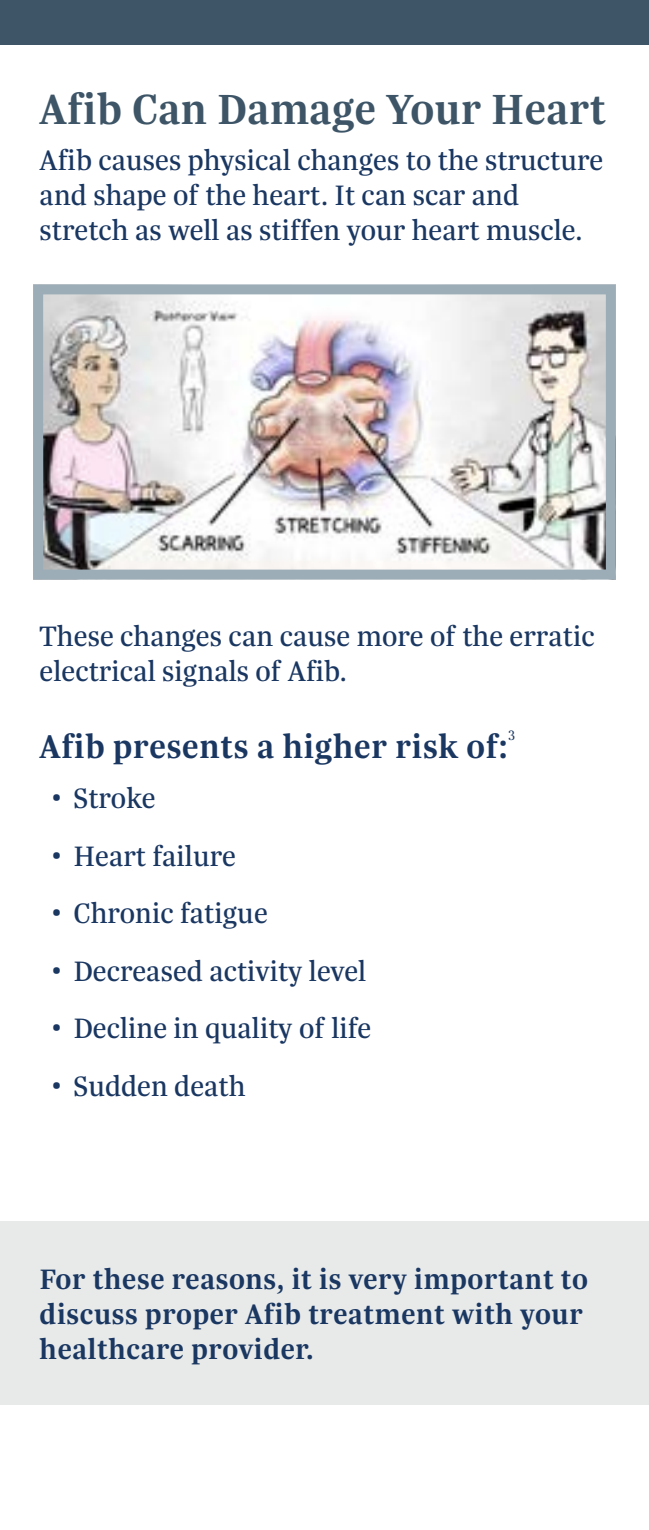
<style>
.page{position:relative;width:649px;height:1530px;background:#fff}
.page>*{position:absolute;margin:0;border:0;box-sizing:border-box;transform-origin:0 0}
.t1{font:600 45px "Trola";letter-spacing:.01em;color:#3d5567}
.t2{font:600 35px "Trola";letter-spacing:.02em;color:#1a3762}
.t3{font:30px/35px "Trola";color:#1a3762}
.t4{font:600 30px/35px "Trola";letter-spacing:.02em;color:#1a3762}
.t5{font:300 14.5px "Trola";color:#1a3762}
</style>
<div class="page">
<div style="left:0;top:0;width:648px;height:45px;background:#3d5567"></div>
<img style="left:44px;top:295px;width:560px;height:274px">
<div style="left:33px;top:284px;width:582px;height:296px;border:10px solid #9cadb7"></div>
<div style="left:0;top:1221px;width:648px;height:184px;background:#e8eaea"></div>
<h1 class="t1" style="left:40px;top:79px;width:567px">Afib Can Damage Your Heart</h1>
<p class="t3" style="left:40px;top:142px;width:564px">Afib causes physical changes to the structure and shape of the heart. It can scar and stretch as well as stiffen your heart muscle.</p>
<p class="t3" style="left:40px;top:617px;width:556px">These changes can cause more of the erratic electrical signals of Afib.</p>
<p class="t2" style="left:40px;top:723px;width:469px">Afib presents a higher risk of:</p>
<p class="t5" style="left:507px;top:726px;width:9px">3</p>
<p class="t3" style="left:51px;top:780px;width:106px">• Stroke</p>
<p class="t3" style="left:51px;top:837px;width:186px">• Heart failure</p>
<p class="t3" style="left:51px;top:895px;width:218px">• Chronic fatigue</p>
<p class="t3" style="left:51px;top:952px;width:316px">• Decreased activity level</p>
<p class="t3" style="left:51px;top:1010px;width:321px">• Decline in quality of life</p>
<p class="t3" style="left:51px;top:1067px;width:196px">• Sudden death</p>
<p class="t4" style="left:40px;top:1261px;width:549px">For these reasons, it is very important to discuss proper Afib treatment with your healthcare provider.</p>
</div>
